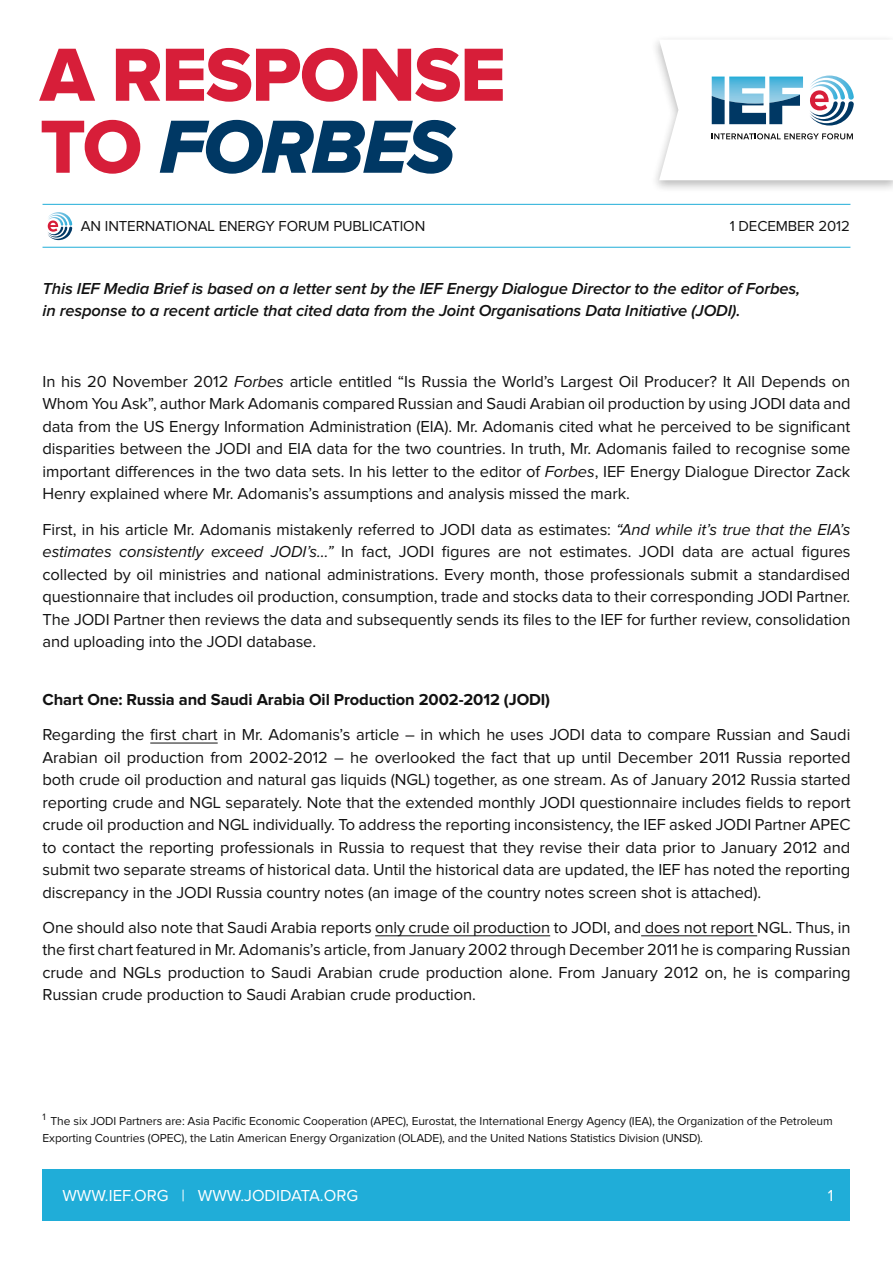
<style>
.page{position:relative;width:893px;height:1263px;background:#fff}
.page>*{position:absolute;margin:0;border:0;box-sizing:border-box;transform-origin:0 0}
.t1{font:78px "Proxima Nova Extrabld";letter-spacing:-.02em;color:#d71e39}
.t2{font:78px "Proxima Nova Extrabld It";letter-spacing:-.02em;color:#003864}
.t3{font:16.5px/22.5px "Proxima Nova";letter-spacing:-.005em;color:#121212;text-align:justify}
.t4{font:italic 600 16.5px/22.5px "Proxima Nova";letter-spacing:-.005em;color:#121212}
.t5{font:700 16.5px "Proxima Nova";letter-spacing:-.005em;color:#121212}
.t6{font:16.5px "Proxima Nova";color:#fff}
.t7{font:15px "Proxima Nova";letter-spacing:-.005em;color:#121212}
.t8{font:12px/16.5px "Proxima Nova";letter-spacing:-.005em;color:#121212}
.t9{font:9.6px "Proxima Nova";color:#121212}
.s1{font-family:"Proxima Nova Extrabld";color:#d71e39}
.s2{font-style:italic}
</style>
<div class="page">
<hr style="left:150px;top:743px;width:68px;height:1px;background:#121212">
<hr style="left:375px;top:935px;width:175px;height:1px;background:#121212">
<hr style="left:641px;top:935px;width:116px;height:1px;background:#121212">
<hr style="left:43px;top:204px;width:807px;height:1px;background:#20add8">
<hr style="left:43px;top:247px;width:807px;height:1px;background:#20add8">
<svg style="left:48px;top:212px;width:24px;height:28px"></svg>
<div style="left:651px;top:35px;width:242px;height:159px;background:#121212;opacity:.3"></div>
<svg style="left:659px;top:40px;width:234px;height:140px"></svg>
<div style="left:43px;top:1169px;width:807px;height:51px;background:#20add8"></div>
<h1 class="t1" style="left:40px;top:30px;width:467px">A RESPONSE</h1>
<h1 class="t2" style="left:40px;top:102px;width:416px"><span class="s1">TO</span> FORBES</h1>
<p class="t7" style="left:81px;top:218px;width:346px">AN INTERNATIONAL ENERGY FORUM PUBLICATION</p>
<p class="t7" style="left:730px;top:218px;width:122px">1 DECEMBER 2012</p>
<p class="t4" style="left:43px;top:277px;width:759px">This IEF Media Brief is based on a letter sent by the IEF Energy Dialogue Director to the editor of Forbes, in response to a recent article that cited data from the Joint Organisations Data Initiative (JODI).</p>
<p class="t3" style="left:43px;top:370px;width:809px">In his 20 November 2012 <span class="s2">Forbes</span> article entitled “Is Russia the World’s Largest Oil Producer? It All Depends on Whom You Ask”, author Mark Adomanis compared Russian and Saudi Arabian oil production by using JODI data and data from the US Energy Information Administration (EIA). Mr. Adomanis cited what he perceived to be significant disparities between the JODI and EIA data for the two countries. In truth, Mr. Adomanis failed to recognise some important differences in the two data sets. In his letter to the editor of <span class="s2">Forbes</span>, IEF Energy Dialogue Director Zack Henry explained where Mr. Adomanis’s assumptions and analysis missed the mark.</p>
<p class="t3" style="left:43px;top:518px;width:809px">First, in his article Mr. Adomanis mistakenly referred to JODI data as estimates: <span class="s2">“And while it’s true that the EIA’s estimates consistently exceed JODI’s…”</span> In fact, JODI figures are not estimates. JODI data are actual figures collected by oil ministries and national administrations. Every month, those professionals submit a standardised questionnaire that includes oil production, consumption, trade and stocks data to their corresponding JODI Partner.<br>The JODI Partner then reviews the data and subsequently sends its files to the IEF for further review, consolidation and uploading into the JODI database.</p>
<p class="t5" style="left:43px;top:690px;width:509px">Chart One: Russia and Saudi Arabia Oil Production 2002-2012 (JODI)</p>
<p class="t3" style="left:43px;top:724px;width:809px">Regarding the first chart in Mr. Adomanis’s article – in which he uses JODI data to compare Russian and Saudi Arabian oil production from 2002-2012 – he overlooked the fact that up until December 2011 Russia reported both crude oil production and natural gas liquids (NGL) together, as one stream. As of January 2012 Russia started reporting crude and NGL separately. Note that the extended monthly JODI questionnaire includes fields to report crude oil production and NGL individually. To address the reporting inconsistency, the IEF asked JODI Partner APEC to contact the reporting professionals in Russia to request that they revise their data prior to January 2012 and submit two separate streams of historical data. Until the historical data are updated, the IEF has noted the reporting discrepancy in the JODI Russia country notes (an image of the country notes screen shot is attached).</p>
<p class="t3" style="left:43px;top:916px;width:809px">One should also note that Saudi Arabia reports only crude oil production to JODI, and does not report NGL. Thus, in the first chart featured in Mr. Adomanis’s article, from January 2002 through December 2011 he is comparing Russian crude and NGLs production to Saudi Arabian crude production alone. From January 2012 on, he is comparing Russian crude production to Saudi Arabian crude production.</p>
<p class="t9" style="left:43px;top:1111px;width:5px">1</p>
<p class="t8" style="left:43px;top:1113px;width:792px;text-indent:8px">The six JODI Partners are: Asia Pacific Economic Cooperation (APEC), Eurostat, the International Energy Agency (IEA), the Organization of the Petroleum<br>Exporting Countries (OPEC), the Latin American Energy Organization (OLADE), and the United Nations Statistics Division (UNSD).</p>
<p class="t6" style="left:62px;top:1187px;width:297px">WWW.IEF.ORG | WWW.JODIDATA.ORG</p>
<p class="t6" style="left:828px;top:1187px;width:7px">1</p>
</div>
